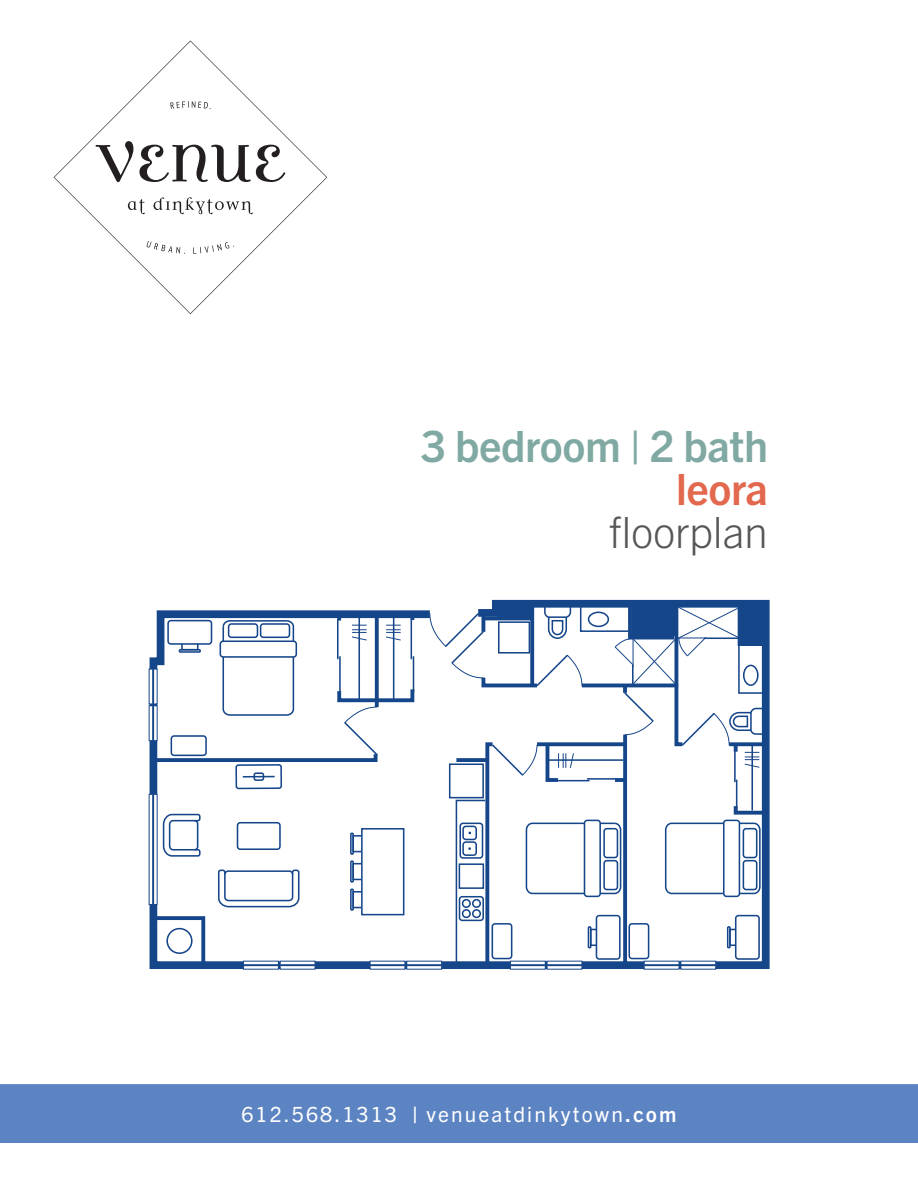
<style>
.page{position:relative;width:918px;height:1188px;background:#fff}
.page>*{position:absolute;margin:0;border:0;box-sizing:border-box;transform-origin:0 0}
.t1{font:700 43.2px "Trade Gothic Next LT Pro";letter-spacing:-.01em;color:#7fa9a2}
.t2{font:300 43.2px "Trade Gothic Next LT Pro";letter-spacing:-.01em;color:#555759}
.t3{font:700 43.2px "Trade Gothic Next LT Pro";letter-spacing:-.01em;color:#e2684e}
.t4{font:21px "Trade Gothic Next LT Pro";letter-spacing:.1em;color:#fff}
.s1{font-weight:800}
.s2{font-weight:700}
</style>
<div class="page">
<svg style="left:54px;top:40px;width:273px;height:274px"></svg>
<svg style="left:95px;top:141px;width:38px;height:42px"></svg>
<svg style="left:139px;top:145px;width:147px;height:37px"></svg>
<svg style="left:128px;top:199px;width:17px;height:15px"></svg>
<svg style="left:154px;top:197px;width:99px;height:17px"></svg>
<svg style="left:170px;top:101px;width:41px;height:8px"></svg>
<svg style="left:147px;top:241px;width:38px;height:13px"></svg>
<svg style="left:193px;top:242px;width:41px;height:12px"></svg>
<div style="left:0;top:1084px;width:918px;height:59px;background:#5c84c3"></div>
<svg style="left:148px;top:599px;width:622px;height:371px"></svg>
<svg style="left:375px;top:614px;width:4px;height:41px"></svg>
<svg style="left:410px;top:615px;width:4px;height:5px"></svg>
<svg style="left:337px;top:614px;width:4px;height:7px"></svg>
<div style="left:361px;top:828px;width:43px;height:87px;border:2px solid #16468a"></div>
<hr style="left:393px;top:615px;width:1px;height:85px;background:#16468a">
<hr style="left:358px;top:614px;width:2px;height:86px;background:#16468a">
<svg style="left:150px;top:914px;width:57px;height:55px"></svg>
<svg style="left:372px;top:963px;width:31px;height:4px"></svg>
<hr style="left:370px;top:964px;width:35px;height:2px;background:#16468a">
<svg style="left:408px;top:963px;width:21px;height:4px"></svg>
<hr style="left:407px;top:964px;width:35px;height:2px;background:#16468a">
<svg style="left:245px;top:963px;width:32px;height:4px"></svg>
<hr style="left:244px;top:964px;width:34px;height:2px;background:#16468a">
<svg style="left:282px;top:963px;width:31px;height:4px"></svg>
<hr style="left:280px;top:964px;width:35px;height:2px;background:#16468a">
<svg style="left:151px;top:796px;width:4px;height:107px"></svg>
<hr style="left:152px;top:794px;width:2px;height:110px;background:#16468a">
<hr style="left:337px;top:619px;width:2px;height:40px;background:#16468a">
<hr style="left:411px;top:619px;width:1px;height:40px;background:#16468a">
<div style="left:235px;top:764px;width:47px;height:25px;border:2px solid #16468a;border-radius:2px"></div>
<hr style="left:243px;top:776px;width:32px;height:2px;background:#16468a">
<div style="left:254px;top:772px;width:10px;height:9px;border:2px solid #16468a;border-radius:2px"></div>
<svg style="left:351px;top:625px;width:17px;height:16px"></svg>
<svg style="left:385px;top:625px;width:17px;height:16px"></svg>
<svg style="left:429px;top:600px;width:340px;height:369px"></svg>
<svg style="left:217px;top:869px;width:83px;height:39px"></svg>
<svg style="left:162px;top:813px;width:39px;height:44px"></svg>
<div style="left:237px;top:822px;width:44px;height:28px;border:2px solid #16468a;border-radius:3px"></div>
<div style="left:166px;top:928px;width:27px;height:26px;border:2px solid #16468a;border-radius:50%"></div>
<div style="left:352px;top:891px;width:10px;height:17px;border:2px solid #16468a"></div>
<div style="left:350px;top:888px;width:4px;height:23px;border:2px solid #16468a"></div>
<div style="left:352px;top:863px;width:10px;height:17px;border:2px solid #16468a"></div>
<div style="left:350px;top:860px;width:4px;height:23px;border:2px solid #16468a"></div>
<div style="left:352px;top:835px;width:10px;height:17px;border:2px solid #16468a"></div>
<div style="left:350px;top:832px;width:4px;height:23px;border:2px solid #16468a"></div>
<div style="left:167px;top:620px;width:45px;height:25px;border:2px solid #16468a;border-radius:3px"></div>
<div style="left:181px;top:643px;width:18px;height:7px;border:2px solid #16468a"></div>
<div style="left:179px;top:649px;width:22px;height:4px;border:2px solid #16468a"></div>
<div style="left:220px;top:640px;width:77px;height:18px;border:2px solid #16468a;border-radius:3px"></div>
<svg style="left:150px;top:655px;width:266px;height:109px"></svg>
<svg style="left:222px;top:619px;width:73px;height:24px"></svg>
<h1 class="t1" style="left:421px;top:416px;width:348px">3 bedroom | 2 bath</h1>
<h1 class="t3" style="left:676px;top:459px;width:93px">leora</h1>
<h1 class="t2" style="left:609px;top:502px;width:161px">floorplan</h1>
<p class="t4" style="left:241px;top:1099px;width:437px">612.568.1313 <span class="s1">|</span> venueatdinkytown<span class="s2">.com</span></p>
</div>
